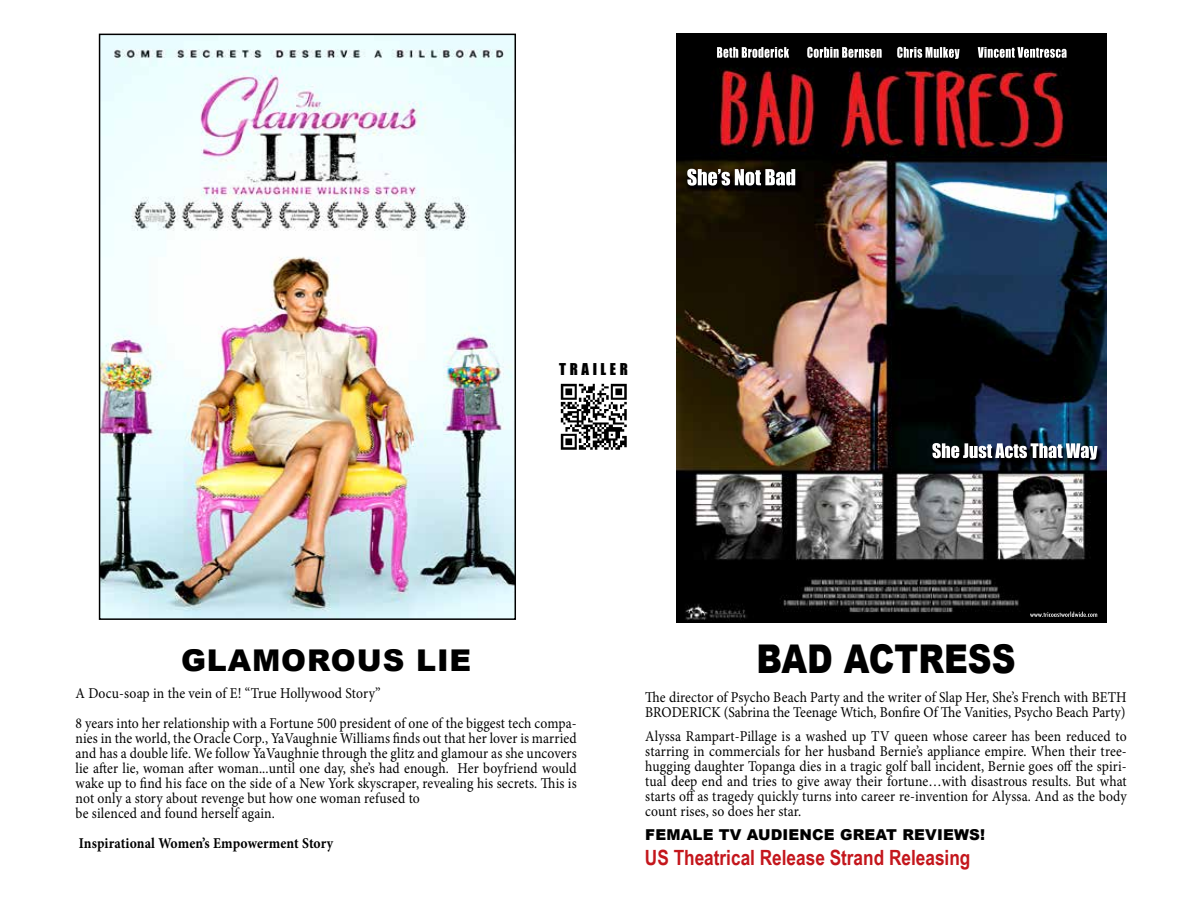
<style>
.page{position:relative;width:1188px;height:918px;background:#fff}
.page>*{position:absolute;margin:0;border:0;box-sizing:border-box;transform-origin:0 0}
.t1{font:900 39.6px "Arial";color:#000;scale:.83 1}
.t2{font:900 30px "Arial";letter-spacing:.03em;color:#000}
.t3{font:700 21px "Arial Narrow";color:#c4161c}
.t4{font:15px/15px "Minion Pro";letter-spacing:.005em;color:#000;scale:.91 1}
.t5{font:700 15px "Minion Pro";letter-spacing:.005em;color:#000;scale:.91 1}
.t6{font:900 15px "Arial";letter-spacing:.01em;color:#000}
.t7{font:15px "Impact";letter-spacing:.24em;color:#000}
</style>
<div class="page">
<img style="left:560px;top:383px;width:67px;height:67px">
<img style="left:102px;top:37px;width:411px;height:580px">
<div style="left:99px;top:34px;width:417px;height:586px;border:2px solid #000"></div>
<img style="left:677px;top:34px;width:429px;height:589px">
<p class="t7" style="left:559px;top:358px;width:70px">TRAILER</p>
<h2 class="t2" style="left:181px;top:638px;width:292px">GLAMOROUS LIE</h2>
<p class="t4" style="left:76px;top:678px;width:552px;line-height:30px">A Docu-soap in the vein of E! “True Hollywood Story”<br>8 years into her relationship with a Fortune 500 president of one of the biggest tech compa-</p>
<p class="t4" style="left:76px;top:731px;width:552px">nies in the world, the Oracle Corp., YaVaughnie Williams finds out that her lover is married and has a double life. We follow YaVaughnie through the glitz and glamour as she uncovers lie after lie, woman after woman...until one day, she’s had enough. Her boyfriend would wake up to find his face on the side of a New York skyscraper, revealing his secrets. This is not only a story about revenge but how one woman refused to<br>be silenced and found herself again.</p>
<p class="t5" style="left:79px;top:833px;width:281px">Inspirational Women’s Empowerment Story</p>
<h1 class="t1" style="left:756px;top:630px;width:314px">BAD ACTRESS</h1>
<p class="t4" style="left:645px;top:690px;width:531px">The director of Psycho Beach Party and the writer of Slap Her, She’s French with BETH<br>BRODERICK (Sabrina the Teenage Wtich, Bonfire Of The Vanities, Psycho Beach Party)</p>
<p class="t4" style="left:645px;top:729px;width:531px;text-align:justify">Alyssa Rampart-Pillage is a washed up TV queen whose career has been reduced to starring in commercials for her husband Bernie’s appliance empire. When their tree&shy;hugging daughter Topanga dies in a tragic golf ball incident, Bernie goes off the spiri&shy;tual deep end and tries to give away their fortune…with disastrous results. But what starts off as tragedy quickly turns into career re-invention for Alyssa. And as the body count rises, so does her star.</p>
<p class="t6" style="left:645px;top:824px;width:341px">FEMALE TV AUDIENCE GREAT REVIEWS!</p>
<h3 class="t3" style="left:645px;top:842px;width:327px">US Theatrical Release Strand Releasing</h3>
</div>
